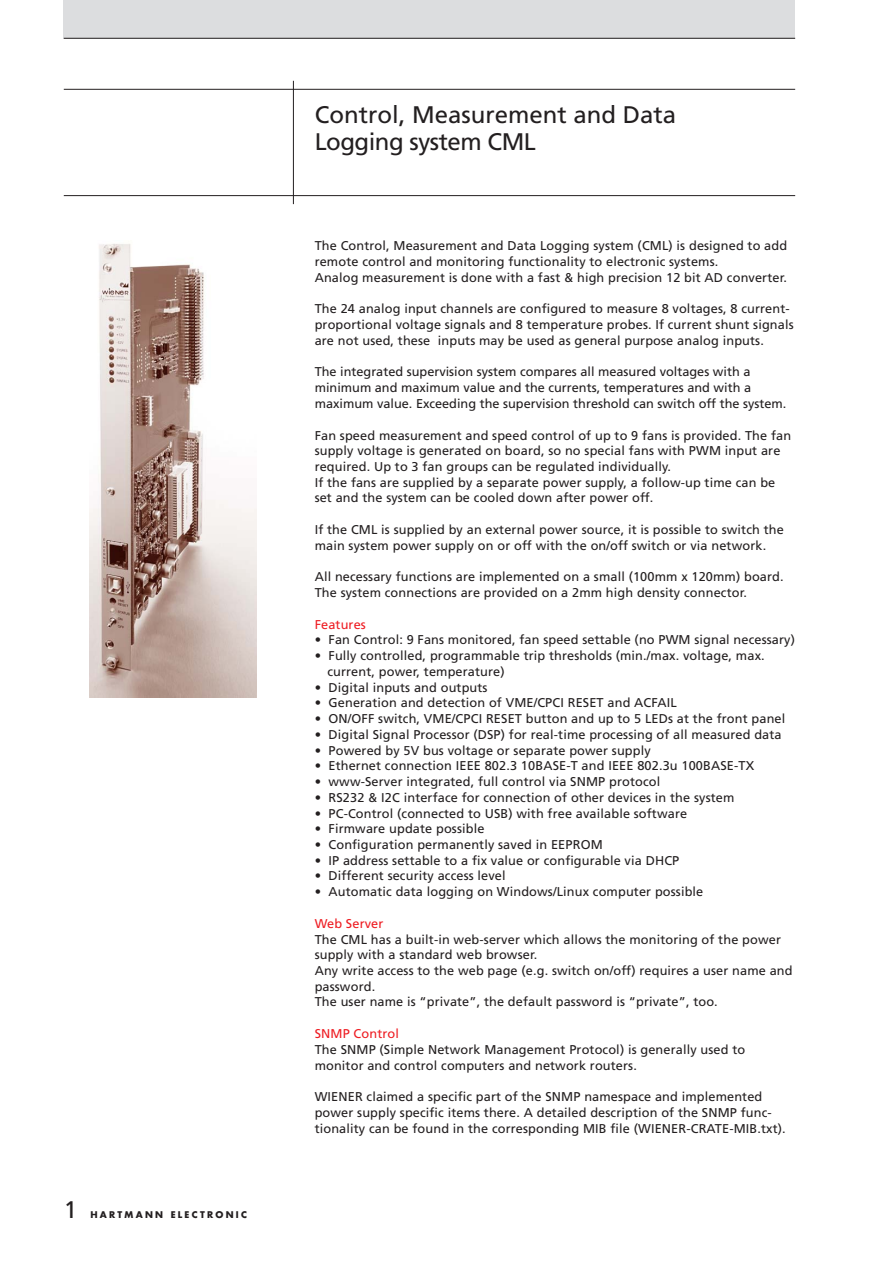
<style>
.page{position:relative;width:893px;height:1263px;background:#fff}
.page>*{position:absolute;margin:0;border:0;box-sizing:border-box;transform-origin:0 0}
.t1{font:24px/27px "Frutiger";color:#231f20}
.t2{font:12.75px/15.8px "Frutiger";letter-spacing:.01em;color:#231f20}
.t3{font:12.75px "Frutiger";letter-spacing:.01em;color:#ee1d23}
.t4{font:700 9px "Futura";letter-spacing:.25em;color:#231f20}
</style>
<div class="page">
<div style="left:64px;top:0;width:731px;height:38px;background:#dcdddf"></div>
<hr style="left:64px;top:89px;width:731px;height:1px;background:#231f20">
<hr style="left:64px;top:195px;width:731px;height:1px;background:#231f20">
<hr style="left:293px;top:81px;width:1px;height:123px;background:#231f20">
<hr style="left:64px;top:38px;width:731px;height:1px;background:#231f20">
<img style="left:90px;top:244px;width:167px;height:454px">
<h1 class="t1" style="left:64px;top:1196px;width:15px">1</h1>
<p class="t4" style="left:90px;top:1208px;width:158px">HARTMANN ELECTRONIC</p>
<h1 class="t1" style="left:315px;top:101px;width:363px">Control, Measurement and Data<br>Logging system CML</h1>
<p class="t2" style="left:315px;top:238px;width:474px">The Control, Measurement and Data Logging system (CML) is designed to add remote control and monitoring functionality to electronic systems.<br>Analog measurement is done with a fast &amp; high precision 12 bit AD converter.</p>
<p class="t2" style="left:315px;top:301px;width:480px">The 24 analog input channels are configured to measure 8 voltages, 8 current&shy;proportional voltage signals and 8 temperature probes. If current shunt signals are not used, these inputs may be used as general purpose analog inputs.</p>
<p class="t2" style="left:315px;top:364px;width:473px">The integrated supervision system compares all measured voltages with a minimum and maximum value and the currents, temperatures and with a maximum value. Exceeding the supervision threshold can switch off the system.</p>
<p class="t2" style="left:315px;top:427px;width:478px">Fan speed measurement and speed control of up to 9 fans is provided. The fan supply voltage is generated on board, so no special fans with PWM input are required. Up to 3 fan groups can be regulated individually.<br>If the fans are supplied by a separate power supply, a follow-up time can be set and the system can be cooled down after power off.</p>
<p class="t2" style="left:315px;top:522px;width:471px">If the CML is supplied by an external power source, it is possible to switch the main system power supply on or off with the on/off switch or via network.</p>
<p class="t2" style="left:315px;top:569px;width:471px">All necessary functions are implemented on a small (100mm x 120mm) board.<br>The system connections are provided on a 2mm high density connector.</p>
<p class="t3" style="left:315px;top:617px;width:53px">Features</p>
<p class="t2" style="left:315px;top:632px;width:482px">• Fan Control: 9 Fans monitored, fan speed settable (no PWM signal necessary)</p>
<p class="t2" style="left:327px;top:648px;width:439px;text-indent:-13px">• Fully controlled, programmable trip thresholds (min./max. voltage, max. current, power, temperature)</p>
<p class="t2" style="left:315px;top:679px;width:174px">• Digital inputs and outputs</p>
<p class="t2" style="left:315px;top:695px;width:364px">• Generation and detection of VME/CPCI RESET and ACFAIL</p>
<p class="t2" style="left:315px;top:711px;width:472px">• ON/OFF switch, VME/CPCI RESET button and up to 5 LEDs at the front panel</p>
<p class="t2" style="left:315px;top:726px;width:468px">• Digital Signal Processor (DSP) for real-time processing of all measured data</p>
<p class="t2" style="left:315px;top:742px;width:338px">• Powered by 5V bus voltage or separate power supply</p>
<p class="t2" style="left:315px;top:758px;width:441px">• Ethernet connection IEEE 802.3 10BASE-T and IEEE 802.3u 100BASE-TX</p>
<p class="t2" style="left:315px;top:774px;width:347px">• www-Server integrated, full control via SNMP protocol</p>
<p class="t2" style="left:315px;top:789px;width:421px">• RS232 &amp; I2C interface for connection of other devices in the system</p>
<p class="t2" style="left:315px;top:805px;width:374px">• PC-Control (connected to USB) with free available software</p>
<p class="t2" style="left:315px;top:821px;width:171px">• Firmware update possible</p>
<p class="t2" style="left:315px;top:837px;width:290px">• Configuration permanently saved in EEPROM</p>
<p class="t2" style="left:315px;top:852px;width:366px">• IP address settable to a fix value or configurable via DHCP</p>
<p class="t2" style="left:315px;top:868px;width:193px">• Different security access level</p>
<p class="t2" style="left:315px;top:884px;width:390px">• Automatic data logging on Windows/Linux computer possible</p>
<p class="t3" style="left:315px;top:916px;width:70px">Web Server</p>
<p class="t2" style="left:315px;top:931px;width:479px">The CML has a built-in web-server which allows the monitoring of the power supply with a standard web browser.<br>Any write access to the web page (e.g. switch on/off) requires a user name and password.<br>The user name is “private”, the default password is “private”, too.</p>
<p class="t3" style="left:315px;top:1026px;width:86px">SNMP Control</p>
<p class="t2" style="left:315px;top:1041px;width:432px">The SNMP (Simple Network Management Protocol) is generally used to monitor and control computers and network routers.</p>
<p class="t2" style="left:315px;top:1089px;width:473px">WIENER claimed a specific part of the SNMP namespace and implemented power supply specific items there. A detailed description of the SNMP func&shy;tionality can be found in the corresponding MIB file (WIENER-CRATE-MIB.txt).</p>
</div>
